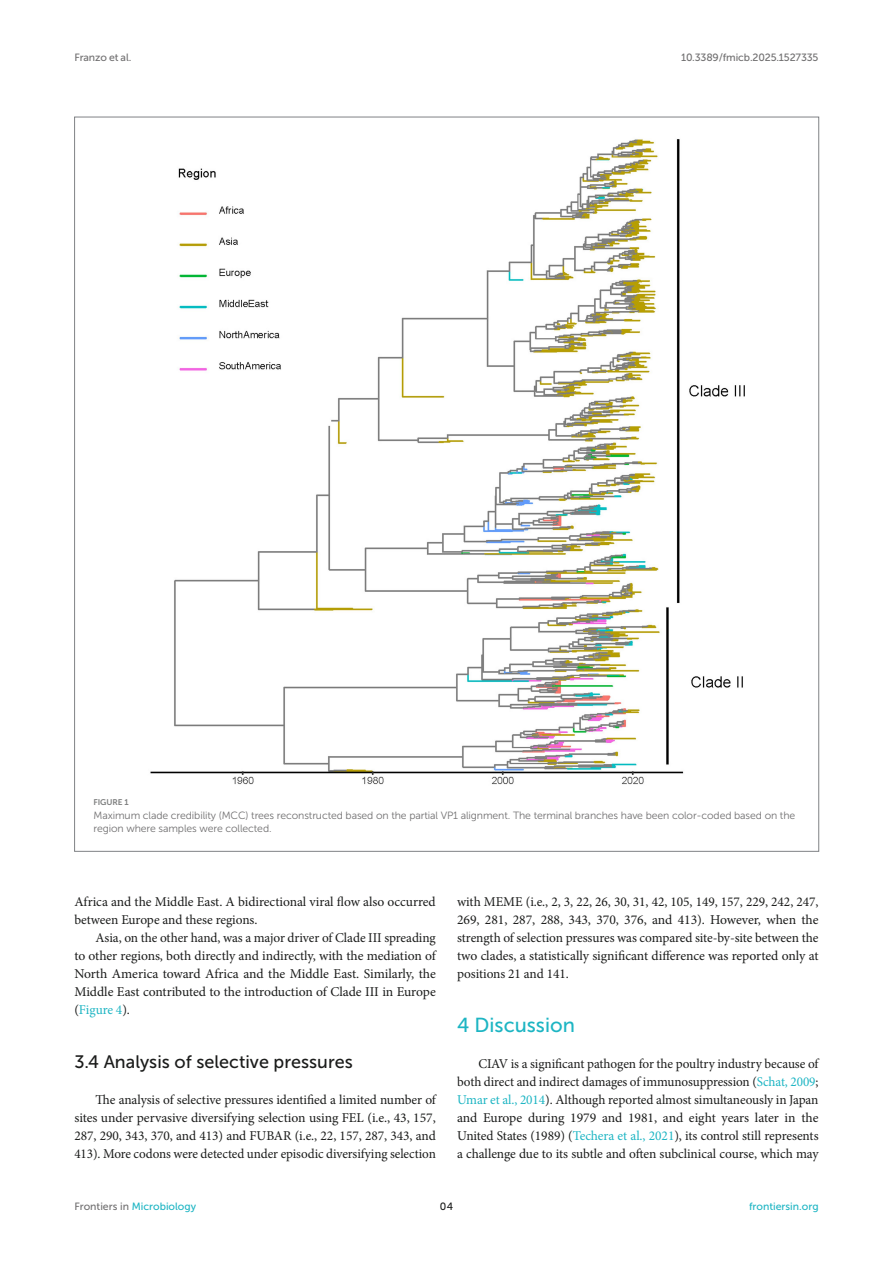
<style>
.page{position:relative;width:893px;height:1263px;background:#fff}
.page>*{position:absolute;margin:0;border:0;box-sizing:border-box;transform-origin:0 0}
.HEAD_1{font:20.25px "Museo Sans 500";color:#1db5c3}
.HEAD_2{font:18px "Museo Sans 500";color:#1b1c1b}
.TEXT{font:13.5px/18px "Minion Pro";letter-spacing:-.005em;color:#1b1c1b;text-align:justify}
.FIG_LEG{font:10.5px/13.5px "Museo Sans 300";letter-spacing:-.01em;color:#706f70}
.t1{font:10.5px "Museo Sans 500";color:#1db5c3}
.t2{font:10.5px "Museo Sans 500";letter-spacing:-.015em;color:#706f70}
.t3{font:10.5px "Museo Sans 500";color:#1b1c1b}
.FIG_HD{font:8.25px "Museo Sans 700";letter-spacing:-.01em;color:#7e7f7f}
.s1{color:#1db5c3}
.s2{color:#706f70}
</style>
<div class="page">
<img style="left:150px;top:139px;width:595px;height:646px">
<p class="t2" style="left:74px;top:51px;width:58px">Franzo et al.</p>
<p class="t2" style="left:681px;top:51px;width:139px">10.3389/fmicb.2025.1527335</p>
<p class="FIG_HD" style="left:94px;top:798px;width:37px">FIGURE 1</p>
<p class="FIG_LEG" style="left:94px;top:809px;width:703px">Maximum clade credibility (MCC) trees reconstructed based on the partial VP1 alignment. The terminal branches have been color-coded based on the region where samples were collected.</p>
<p class="TEXT" style="left:74px;top:893px;width:363px">Africa and the Middle East. A bidirectional viral flow also occurred between Europe and these regions.</p>
<p class="TEXT" style="left:74px;top:929px;width:363px;text-indent:21px">Asia, on the other hand, was a major driver of Clade III spreading to other regions, both directly and indirectly, with the mediation of North America toward Africa and the Middle East. Similarly, the Middle East contributed to the introduction of Clade III in Europe (<span class="s1">Figure 4</span>).</p>
<p class="HEAD_2" style="left:74px;top:1052px;width:280px">3.4 Analysis of selective pressures</p>
<p class="TEXT" style="left:74px;top:1091px;width:363px;text-indent:21px">The analysis of selective pressures identified a limited number of sites under pervasive diversifying selection using FEL (i.e., 43, 157, 287, 290, 343, 370, and 413) and FUBAR (i.e., 22, 157, 287, 343, and 413). More codons were detected under episodic diversifying selection</p>
<p class="TEXT" style="left:457px;top:893px;width:363px">with MEME (i.e., 2, 3, 22, 26, 30, 31, 42, 105, 149, 157, 229, 242, 247, 269, 281, 287, 288, 343, 370, 376, and 413). However, when the strength of selection pressures was compared site-by-site between the two clades, a statistically significant difference was reported only at positions 21 and 141.</p>
<p class="HEAD_1" style="left:457px;top:1014px;width:119px">4 Discussion</p>
<p class="TEXT" style="left:457px;top:1055px;width:363px;text-indent:21px">CIAV is a significant pathogen for the poultry industry because of both direct and indirect damages of immunosuppression (<span class="s1">Schat, 2009</span>; <span class="s1">Umar et al., 2014</span>). Although reported almost simultaneously in Japan and Europe during 1979 and 1981, and eight years later in the United States (1989) (<span class="s1">Techera et al., 2021</span>), its control still represents a challenge due to its subtle and often subclinical course, which may</p>
<p class="t1" style="left:74px;top:1200px;width:123px"><span class="s2">Frontiers in</span> Microbiology</p>
<p class="t3" style="left:440px;top:1200px;width:15px">04</p>
<p class="t1" style="left:749px;top:1200px;width:71px">frontiersin.org</p>
</div>
